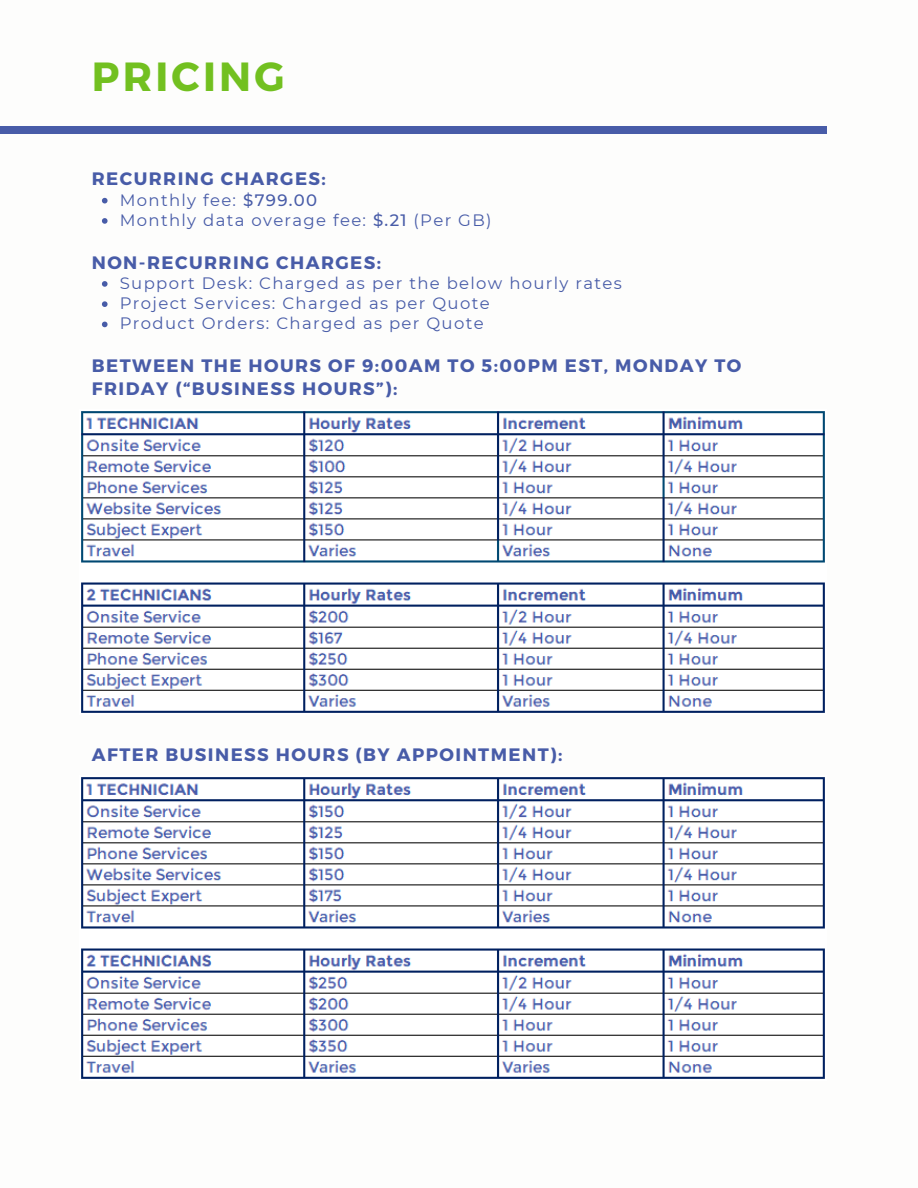
<style>
.page{position:relative;width:918px;height:1188px;background:#fff}
.page>*{position:absolute;margin:0;border:0;box-sizing:border-box;transform-origin:0 0}
.t1{font:700 40.65px "Montserrat";letter-spacing:.08em;color:#72c020}
.t2{font:700 18px/22.5px "Montserrat";letter-spacing:.08em;color:#485ca8}
.t3{font:16.5px "Montserrat";letter-spacing:.08em;color:#485ca8}
.s1{font-weight:500}
</style>
<div class="page">
<div style="left:0;top:126px;width:827px;height:7px;background:#485ca8"></div>
<svg style="left:102px;top:198px;width:6px;height:5px"></svg>
<svg style="left:102px;top:218px;width:6px;height:6px"></svg>
<svg style="left:102px;top:281px;width:6px;height:6px"></svg>
<svg style="left:102px;top:301px;width:6px;height:6px"></svg>
<svg style="left:102px;top:322px;width:6px;height:5px"></svg>
<img style="left:81px;top:411px;width:744px;height:302px">
<img style="left:81px;top:777px;width:744px;height:302px">
<p class="t1" style="left:92px;top:50px;width:194px">PRICING</p>
<p class="t2" style="left:92px;top:167px;width:236px">RECURRING CHARGES:</p>
<p class="t3" style="left:120px;top:190px;width:199px">Monthly fee: <span class="s1">$799.00</span></p>
<p class="t3" style="left:120px;top:210px;width:373px">Monthly data overage fee: <span class="s1">$.21</span> (Per GB)</p>
<p class="t2" style="left:92px;top:250px;width:291px">NON-RECURRING CHARGES:</p>
<p class="t3" style="left:120px;top:273px;width:504px">Support Desk: Charged as per the below hourly rates</p>
<p class="t3" style="left:120px;top:293px;width:371px">Project Services: Charged as per Quote</p>
<p class="t3" style="left:120px;top:314px;width:365px">Product Orders: Charged as per Quote</p>
<p class="t2" style="left:92px;top:354px;width:651px">BETWEEN THE HOURS OF 9:00AM TO 5:00PM EST, MONDAY TO<br>FRIDAY (“BUSINESS HOURS”):</p>
<p class="t2" style="left:92px;top:743px;width:472px">AFTER BUSINESS HOURS (BY APPOINTMENT):</p>
</div>
